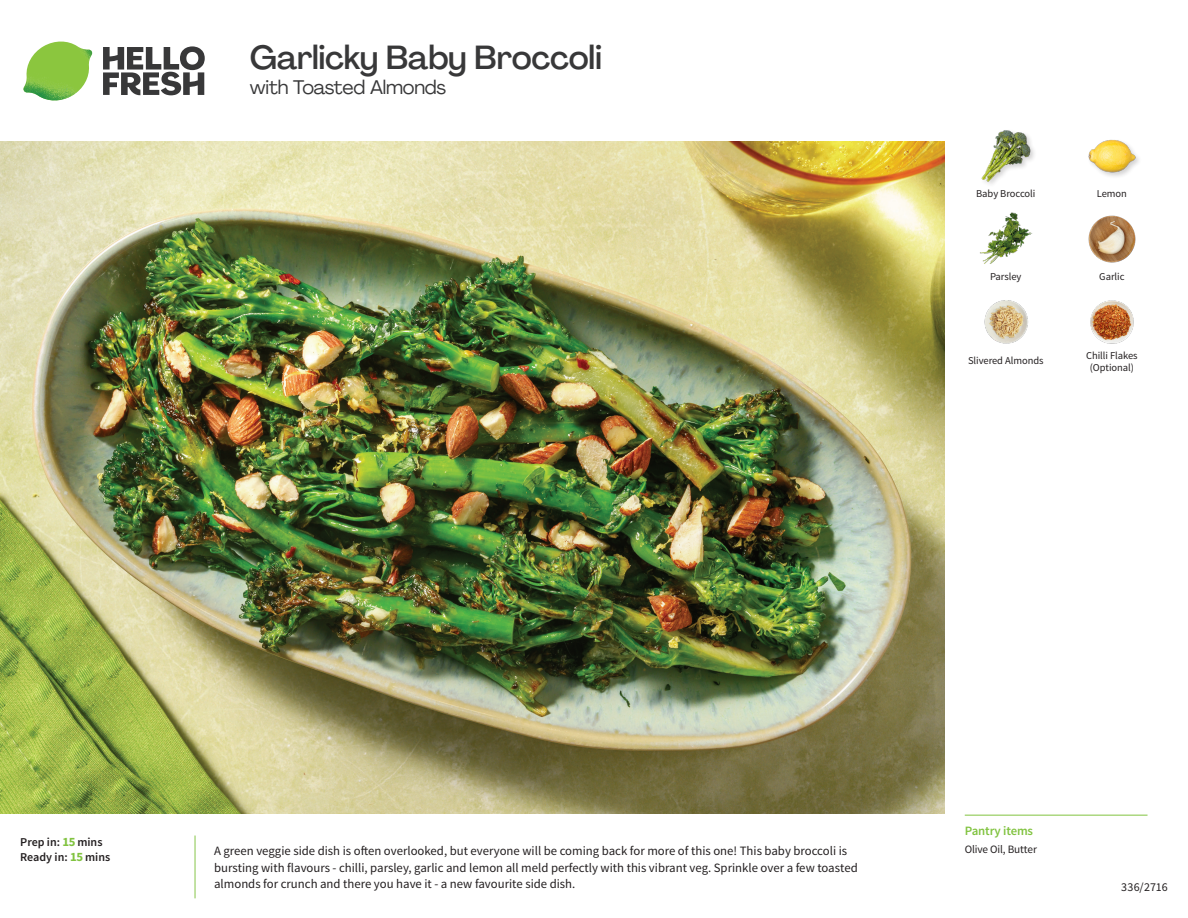
<style>
.page{position:relative;width:1188px;height:918px;background:#fff}
.page>*{position:absolute;margin:0;border:0;box-sizing:border-box;transform-origin:0 0}
._15_Titel_UK{font:500 33px "Agrandir";letter-spacing:-.01em;color:#383839}
._15_Titel_UK-2{font:19.5px "Agrandir";letter-spacing:-.01em;color:#383839}
.Step_6_Text_AU{font:12.75px/16.5px "Source Sans Pro";color:#231f20}
._04_Headers_Front{font:600 12.75px "Source Sans Pro";letter-spacing:-.01em;color:#81c340}
._04_Intro{font:600 12px "Source Sans Pro";color:#231f20}
.t1{font:12px "Source Sans Pro";color:#231f20}
._05_Pantry{font:11.25px "Source Sans Pro";letter-spacing:-.01em;color:#231f20}
._18_FRONT_ingredients{font:10.5px/12px "Source Sans Pro";letter-spacing:-.005em;color:#231f20;text-align:center}
.s1{font-weight:700;font-size:12.75px;color:#81c340}
</style>
<div class="page">
<svg style="left:103px;top:46px;width:102px;height:49px"></svg>
<img style="left:23px;top:42px;width:69px;height:59px">
<img style="left:0;top:142px;width:945px;height:672px">
<img style="left:1090px;top:300px;width:44px;height:44px">
<img style="left:984px;top:300px;width:44px;height:44px">
<img style="left:980px;top:212px;width:53px;height:52px">
<img style="left:1088px;top:215px;width:48px;height:48px">
<img style="left:981px;top:130px;width:53px;height:54px">
<img style="left:1088px;top:139px;width:51px;height:38px">
<hr style="left:965px;top:815px;width:183px;height:1px;background:#81c340">
<p class="_15_Titel_UK" style="left:250px;top:37px;width:354px">Garlicky Baby Broccoli</p>
<p class="_15_Titel_UK-2" style="left:250px;top:75px;width:198px">with Toasted Almonds</p>
<p class="_18_FRONT_ingredients" style="left:976px;top:188px;width:61px">Baby Broccoli</p>
<p class="_18_FRONT_ingredients" style="left:1097px;top:188px;width:32px">Lemon</p>
<p class="_18_FRONT_ingredients" style="left:990px;top:271px;width:33px">Parsley</p>
<p class="_18_FRONT_ingredients" style="left:968px;top:354px;width:77px">Slivered Almonds</p>
<p class="_18_FRONT_ingredients" style="left:1099px;top:271px;width:27px">Garlic</p>
<p class="_18_FRONT_ingredients" style="left:1086px;top:350px;width:53px">Chilli Flakes (Optional)</p>
<p class="_04_Intro" style="left:20px;top:835px;width:84px">Prep in: <span class="s1">15</span> mins</p>
<p class="_04_Intro" style="left:20px;top:850px;width:91px">Ready in: <span class="s1">15</span> mins</p>
<p class="Step_6_Text_AU" style="left:214px;top:843px;width:645px">A green veggie side dish is often overlooked, but everyone will be coming back for more of this one! This baby broccoli is bursting with flavours - chilli, parsley, garlic and lemon all meld perfectly with this vibrant veg. Sprinkle over a few toasted almonds for crunch and there you have it - a new favourite side dish.</p>
<p class="_04_Headers_Front" style="left:965px;top:822px;width:70px">Pantry items</p>
<p class="_05_Pantry" style="left:965px;top:842px;width:74px">Olive Oil, Butter</p>
<p class="t1" style="left:1121px;top:879px;width:48px">336/2716</p>
</div>
